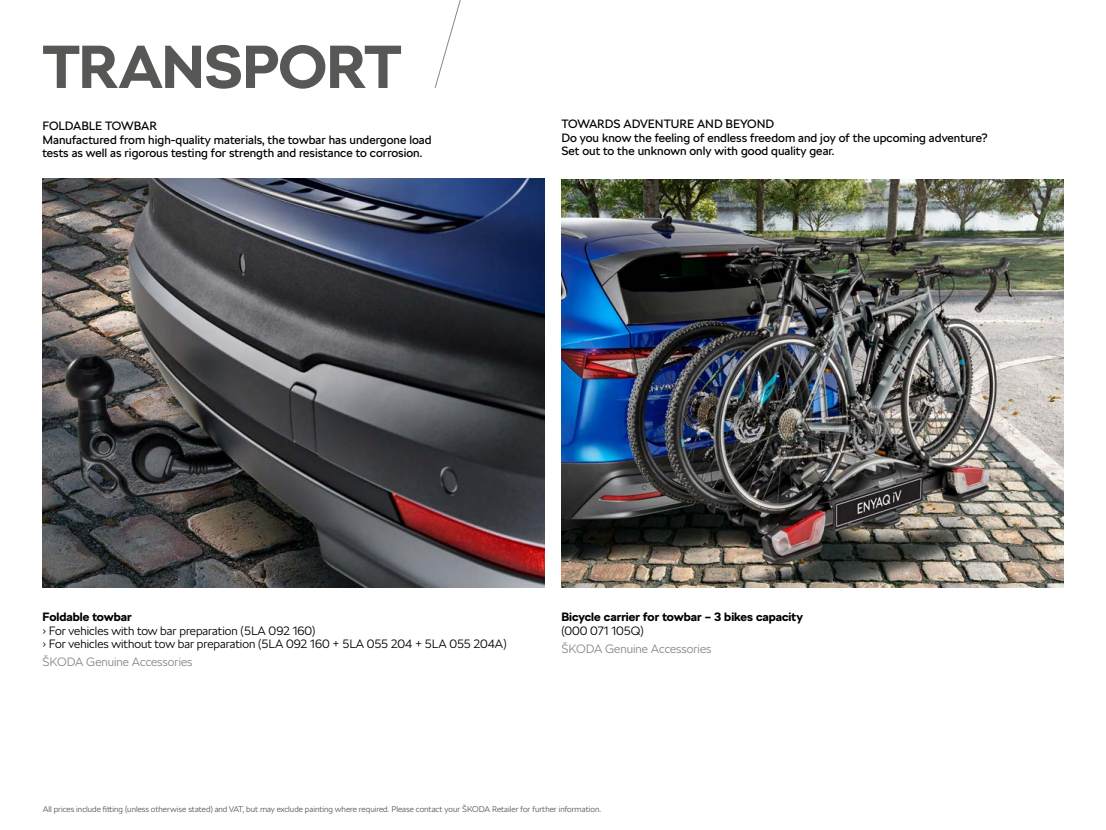
<style>
.page{position:relative;width:1106px;height:830px;background:#fff}
.page>*{position:absolute;margin:0;border:0;box-sizing:border-box;transform-origin:0 0}
.t1{font:700 60px "SKODA Next";letter-spacing:-.01em;color:#575756}
.t2{font:12px/13.5px "SKODA Next";color:#000}
.t3{font:300 12px/13.5px "SKODA Next";color:#000}
.t4{font:700 12px "SKODA Next";color:#000}
.t5{font:300 12px "SKODA Next";color:#878787}
.t6{font:300 8.25px "SKODA Next";color:#575756}
</style>
<div class="page">
<img style="left:561px;top:179px;width:502px;height:408px">
<img style="left:43px;top:179px;width:501px;height:408px">
<svg style="left:434px;top:0;width:27px;height:88px"></svg>
<h1 class="t1" style="left:43px;top:31px;width:360px">TRANSPORT</h1>
<p class="t2" style="left:43px;top:119px;width:390px">FOLDABLE TOWBAR<br>Manufactured from high-quality materials, the towbar has undergone load tests as well as rigorous testing for strength and resistance to corrosion.</p>
<p class="t2" style="left:561px;top:117px;width:427px">TOWARDS ADVENTURE AND BEYOND<br>Do you know the feeling of endless freedom and joy of the upcoming adventure?<br>Set out to the unknown only with good quality gear.</p>
<p class="t4" style="left:43px;top:609px;width:91px">Foldable towbar</p>
<p class="t3" style="left:43px;top:623px;width:465px">› For vehicles with tow bar preparation (5LA 092 160)<br>› For vehicles without tow bar preparation (5LA 092 160 + 5LA 055 204 + 5LA 055 204A)</p>
<p class="t5" style="left:43px;top:654px;width:151px">ŠKODA Genuine Accessories</p>
<p class="t4" style="left:561px;top:609px;width:243px">Bicycle carrier for towbar – 3 bikes capacity</p>
<p class="t3" style="left:561px;top:623px;width:84px">(000 071 105Q)</p>
<p class="t5" style="left:561px;top:641px;width:151px">ŠKODA Genuine Accessories</p>
<p class="t6" style="left:43px;top:803px;width:560px">All prices include fitting (unless otherwise stated) and VAT, but may exclude painting where required. Please contact your ŠKODA Retailer for further information.</p>
</div>
